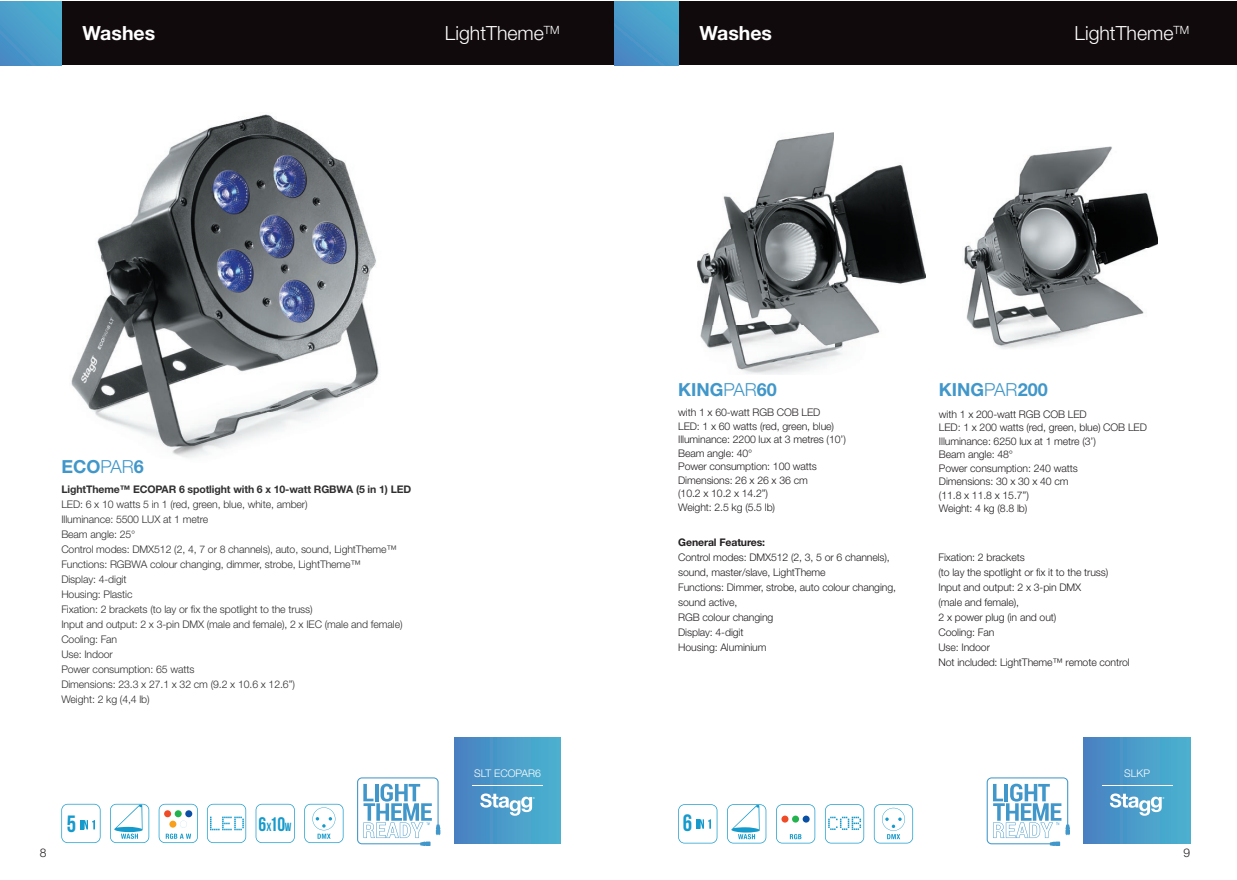
<style>
.page{position:relative;width:1237px;height:880px;background:#fff}
.page>*{position:absolute;margin:0;border:0;box-sizing:border-box;transform-origin:0 0}
.t1{font:23.55px "Bebas Neue";color:#169acb}
.t2{font:19.65px "Bebas Neue";color:#169acb}
.t3{font:300 19.5px "Helvetica Neue LT Std";color:#fff}
.t4{font:700 19.5px "Helvetica Neue LT Std";color:#fff}
.t5{font:700 18px "Helvetica Neue LT Std";color:#4197c9}
.t6{font:300 12px "Helvetica Neue LT Std";color:#231f20}
.t7{font:300 10.5px/13.5px "Helvetica Neue LT Std";letter-spacing:-.01em;color:#231f20}
.t8{font:300 10.5px/15px "Helvetica Neue LT Std";letter-spacing:-.01em;color:#312f30}
.t9{font:700 10.5px "Helvetica Neue LT Std";letter-spacing:-.01em;color:#312f30}
.t10{font:700 10.5px "Helvetica Neue LT Std";letter-spacing:-.01em;color:#231f20}
.t11{font:300 10.5px "Helvetica Neue LT Std";color:#fff}
.s1{font-weight:300}
.s2{font-size:11.7px}
</style>
<div class="page">
<img style="left:71px;top:114px;width:308px;height:344px">
<img style="left:964px;top:147px;width:193px;height:202px">
<img style="left:697px;top:133px;width:228px;height:241px">
<svg style="left:727px;top:804px;width:39px;height:39px"></svg>
<svg style="left:678px;top:804px;width:39px;height:39px"></svg>
<svg style="left:873px;top:804px;width:40px;height:39px"></svg>
<svg style="left:776px;top:804px;width:39px;height:39px"></svg>
<div style="left:781px;top:815px;width:7px;height:7px;background:#f04b27;border-radius:50%"></div>
<div style="left:792px;top:815px;width:7px;height:7px;background:#23b24d;border-radius:50%"></div>
<div style="left:802px;top:815px;width:7px;height:7px;background:#094fa3;border-radius:50%"></div>
<svg style="left:825px;top:804px;width:39px;height:39px"></svg>
<svg style="left:207px;top:803px;width:39px;height:40px"></svg>
<svg style="left:256px;top:803px;width:39px;height:40px"></svg>
<svg style="left:304px;top:803px;width:39px;height:40px"></svg>
<svg style="left:110px;top:803px;width:39px;height:40px"></svg>
<svg style="left:159px;top:803px;width:39px;height:40px"></svg>
<div style="left:169px;top:820px;width:7px;height:7px;background:#f8a01e;border-radius:50%"></div>
<svg style="left:61px;top:803px;width:40px;height:40px"></svg>
<div style="left:614px;top:1px;width:622px;height:64px;background:#110a0c"></div>
<div style="left:0;top:1px;width:614px;height:64px;background:#110a0c"></div>
<div style="left:614px;top:1px;width:64px;height:64px;background:linear-gradient(to bottom,#4baace,#488fc6)"></div>
<div style="left:0;top:1px;width:61px;height:64px;background:linear-gradient(to right,#4994c7,#4ba9cd)"></div>
<svg style="left:986px;top:777px;width:83px;height:69px"></svg>
<svg style="left:357px;top:777px;width:83px;height:69px"></svg>
<div style="left:1083px;top:737px;width:107px;height:106px;background:linear-gradient(to right,#4881c2,#4cb4d0)"></div>
<div style="left:454px;top:737px;width:106px;height:106px;background:linear-gradient(to right,#4981c2,#4bb3d0)"></div>
<svg style="left:1109px;top:793px;width:55px;height:22px"></svg>
<svg style="left:480px;top:793px;width:62px;height:22px"></svg>
<hr style="left:1102px;top:785px;width:70px;height:1px;background:#fff">
<hr style="left:472px;top:785px;width:71px;height:1px;background:#fff">
<h3 class="t3" style="left:445px;top:21px;width:116px">LightTheme<sup>TM</sup></h3>
<h3 class="t3" style="left:1074px;top:21px;width:116px">LightTheme<sup>TM</sup></h3>
<h3 class="t4" style="left:83px;top:21px;width:74px">Washes</h3>
<h3 class="t4" style="left:699px;top:21px;width:74px">Washes</h3>
<h3 class="t5" style="left:61px;top:455px;width:84px">ECO<span class="s1">PAR</span>6</h3>
<p class="t9" style="left:61px;top:483px;width:351px">LightTheme™ ECOPAR 6 spotlight with 6 x 10-watt RGBWA (5 in 1) LED</p>
<p class="t8" style="left:61px;top:497px;width:343px">LED: 6 x 10 watts 5 in 1 (red, green, blue, white, amber)<br>Illuminance: 5500 LUX at 1 metre<br>Beam angle: 25°<br>Control modes: DMX512 (2, 4, 7 or 8 channels), auto, sound, LightTheme™ Functions: RGBWA colour changing, dimmer, strobe, LightTheme™<br>Display: 4-digit<br>Housing: Plastic<br>Fixation: 2 brackets (to lay or fix the spotlight to the truss)<br>Input and output: 2 x 3-pin DMX (male and female), 2 x IEC (male and female)<br>Cooling: Fan<br>Use: Indoor<br>Power consumption: 65 watts<br>Dimensions: 23.3 x 27.1 x 32 cm (9.2 x 10.6 x 12.6”)<br>Weight: 2 kg (4,4 lb)</p>
<h3 class="t5" style="left:678px;top:378px;width:100px">KING<span class="s1">PAR</span>60</h3>
<h3 class="t5" style="left:938px;top:378px;width:110px">KING<span class="s1">PAR</span>200</h3>
<p class="t7" style="left:678px;top:405px;width:169px">with 1 x 60-watt RGB COB LED<br>LED: 1 x 60 watts (red, green, blue)<br>Illuminance: 2200 lux at 3 metres (10’)<br>Beam angle: 40°<br>Power consumption: 100 watts<br>Dimensions: 26 x 26 x 36 cm<br>(10.2 x 10.2 x 14.2”)<br>Weight: 2.5 kg (5.5 lb)</p>
<p class="t7" style="left:938px;top:407px;width:209px">with 1 x 200-watt RGB COB LED<br>LED: 1 x 200 watts (red, green, blue) COB LED<br>Illuminance: 6250 lux at 1 metre (3’)<br>Beam angle: 48°<br>Power consumption: 240 watts<br>Dimensions: 30 x 30 x 40 cm<br>(11.8 x 11.8 x 15.7”)<br>Weight: 4 kg (8.8 lb)</p>
<p class="t10" style="left:678px;top:535px;width:88px">General Features:</p>
<p class="t7" style="left:678px;top:549px;width:219px;line-height:15px">Control modes: DMX512 (2, 3, 5 or 6 channels), sound, master/slave, LightTheme<br>Functions: Dimmer, strobe, auto colour changing, sound active,<br>RGB colour changing<br>Display: 4-digit<br>Housing: Aluminium</p>
<p class="t7" style="left:938px;top:549px;width:193px;line-height:15px">Fixation: 2 brackets<br>(to lay the spotlight or fix it to the truss)<br>Input and output: 2 x 3-pin DMX<br>(male and female),<br>2 x power plug (in and out)<br>Cooling: Fan<br>Use: Indoor<br>Not included: LightTheme™ remote control</p>
<p class="t11" style="left:474px;top:767px;width:68px">SLT ECOPAR6</p>
<p class="t11" style="left:1124px;top:767px;width:27px">SLKP</p>
<h1 class="t1" style="left:67px;top:811px;width:11px">5</h1>
<h2 class="t2" style="left:259px;top:813px;width:34px">6<span class="s2">x</span>10<span class="s2">w</span></h2>
<h1 class="t1" style="left:683px;top:810px;width:11px">6</h1>
<p class="t6" style="left:40px;top:845px;width:8px">8</p>
<p class="t6" style="left:1183px;top:845px;width:8px">9</p>
</div>
